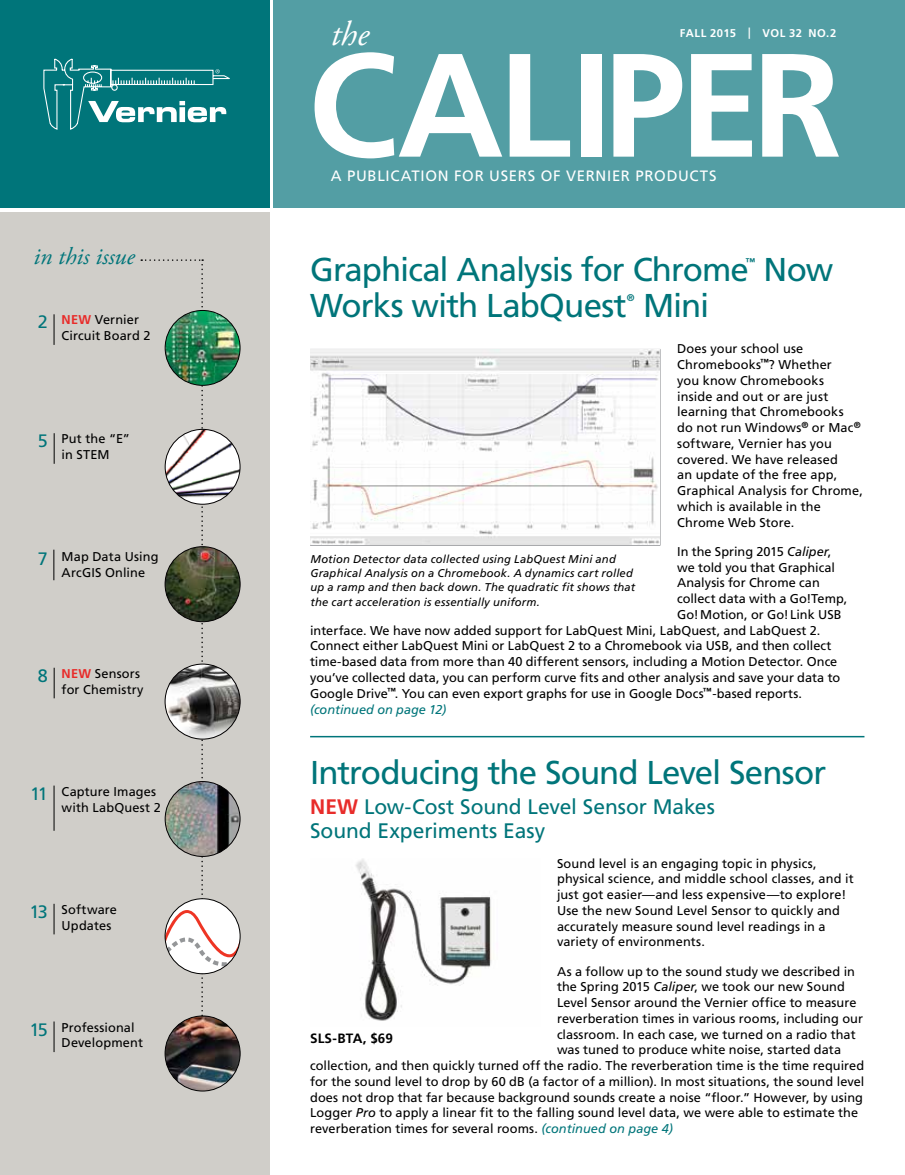
<style>
.page{position:relative;width:905px;height:1175px;background:#fff}
.page>*{position:absolute;margin:0;border:0;box-sizing:border-box;transform-origin:0 0}
.t1{font:700 147px "Frutiger LT Std";letter-spacing:-.04em;color:#fff}
.t2{font:italic 34.5px "Adobe Garamond Pro";color:#fff}
.t3{font:33px "Frutiger LT Std";letter-spacing:-.03em;color:#00757a}
.t4{font:italic 24px "Adobe Garamond Pro";color:#00757a}
.t5{font:21px/24px "Frutiger LT Std";color:#00757a}
.t6{font:18px "Frutiger LT Std";color:#00757a}
.t7{font:15px "Frutiger LT Std";letter-spacing:.045em;color:#fff}
.t8{font:700 13.5px "Frutiger LT Std";letter-spacing:.005em;color:#000}
.t9{font:12.75px/15.8px "Frutiger LT Std";letter-spacing:.005em;color:#000}
.t10{font:italic 12.75px "Frutiger LT Std";letter-spacing:-.005em;color:#00757a}
.t11{font:italic 11.25px/14.2px "Frutiger LT Std";letter-spacing:.015em;color:#000}
.t12{font:700 11.25px "Frutiger LT Std";letter-spacing:.045em;color:#fff}
.t13{font:700 9.75px "Frutiger LT Std";color:#00757a}
.s1{font-weight:700;color:#e82c2a}
.s2{font-style:italic}
.s3{font-style:italic;color:#00757a}
</style>
<div class="page">
<div style="left:0;top:0;width:269px;height:208px;background:#00757a"></div>
<svg style="left:43px;top:58px;width:187px;height:72px"></svg>
<div style="left:273px;top:0;width:631px;height:208px;background:#539ea4"></div>
<div style="left:0;top:212px;width:269px;height:962px;background:#d0cec9"></div>
<img style="left:165px;top:1016px;width:75px;height:75px;border-radius:38px">
<svg style="left:141px;top:259px;width:99px;height:805px"></svg>
<div style="left:165px;top:898px;width:75px;height:76px;border:1px solid #000;border-radius:50%"></div>
<img style="left:165px;top:781px;width:75px;height:75px;border-radius:37px">
<div style="left:165px;top:781px;width:75px;height:75px;border:1px solid #000;border-radius:50%"></div>
<img style="left:165px;top:429px;width:75px;height:75px;border-radius:37px">
<div style="left:165px;top:429px;width:75px;height:75px;border:1px solid #000;border-radius:50%"></div>
<hr style="left:54px;top:785px;width:1px;height:45px;background:#000">
<hr style="left:54px;top:903px;width:1px;height:31px;background:#000">
<hr style="left:54px;top:1021px;width:1px;height:31px;background:#000">
<hr style="left:54px;top:667px;width:1px;height:31px;background:#000">
<hr style="left:53px;top:549px;width:1px;height:31px;background:#000">
<hr style="left:54px;top:314px;width:1px;height:31px;background:#000">
<hr style="left:54px;top:433px;width:1px;height:31px;background:#000">
<img style="left:165px;top:310px;width:75px;height:75px;border-radius:37px">
<div style="left:165px;top:310px;width:75px;height:76px;border:1px solid #000;border-radius:50%"></div>
<img style="left:165px;top:664px;width:75px;height:75px;border-radius:37px">
<div style="left:165px;top:664px;width:75px;height:75px;border:1px solid #000;border-radius:50%"></div>
<hr style="left:310px;top:349px;width:350px;height:1px;background:#939598">
<hr style="left:310px;top:350px;width:1px;height:195px;background:#939598">
<hr style="left:659px;top:350px;width:1px;height:195px;background:#939598">
<hr style="left:310px;top:545px;width:350px;height:1px;background:#939598">
<img style="left:311px;top:350px;width:348px;height:195px">
<img style="left:355px;top:859px;width:137px;height:162px">
<hr style="left:310px;top:736px;width:554px;height:1px;background:#00757a">
<h3 class="t4" style="left:33px;top:242px;width:103px">in this issue</h3>
<h3 class="t6" style="left:38px;top:311px;width:12px">2</h3>
<p class="t9" style="left:62px;top:312px;width:90px"><span class="s1">NEW</span> Vernier<br>Circuit Board 2</p>
<h3 class="t6" style="left:38px;top:430px;width:12px">5</h3>
<p class="t9" style="left:62px;top:431px;width:70px">Put the “E” in STEM</p>
<h3 class="t6" style="left:38px;top:548px;width:12px">7</h3>
<p class="t9" style="left:62px;top:548px;width:98px">Map Data Using<br>ArcGIS Online</p>
<h3 class="t6" style="left:38px;top:665px;width:12px">8</h3>
<p class="t9" style="left:62px;top:666px;width:83px"><span class="s1">NEW</span> Sensors for Chemistry</p>
<h3 class="t6" style="left:30px;top:783px;width:19px">11</h3>
<p class="t9" style="left:62px;top:784px;width:101px">Capture Images with LabQuest 2</p>
<h3 class="t6" style="left:30px;top:901px;width:20px">13</h3>
<p class="t9" style="left:62px;top:901px;width:57px">Software<br>Updates</p>
<h3 class="t6" style="left:29px;top:1018px;width:20px">15</h3>
<p class="t9" style="left:62px;top:1019px;width:83px">Professional<br>Development</p>
<h2 class="t2" style="left:331px;top:13px;width:40px">the</h2>
<p class="t12" style="left:680px;top:27px;width:158px">FALL 2015 | VOL 32 NO.2</p>
<h1 class="t1" style="left:307px;top:19px;width:535px">CALIPER</h1>
<p class="t7" style="left:331px;top:167px;width:387px">A PUBLICATION FOR USERS OF VERNIER PRODUCTS</p>
<h3 class="t3" style="left:310px;top:250px;width:524px">Graphical Analysis for Chrome Now</h3>
<p class="t13" style="left:745px;top:256px;width:11px">™</p>
<h3 class="t3" style="left:310px;top:286px;width:318px">Works with LabQuest</h3>
<p class="t13" style="left:627px;top:292px;width:9px">®</p>
<h3 class="t3" style="left:643px;top:286px;width:68px">Mini</h3>
<p class="t9" style="left:677px;top:341px;width:187px">Does your school use<br>Chromebooks<sup>™</sup>? Whether<br>you know Chromebooks<br>inside and out or are just learning that Chromebooks<br>do not run Windows<sup>®</sup> or Mac<sup>® </sup>software, Vernier has you covered. We have released<br>an update of the free app,<br>Graphical Analysis for Chrome, which is available in the<br>Chrome Web Store.</p>
<p class="t9" style="left:677px;top:543px;width:156px">In the Spring 2015 <span class="s2">Caliper</span>,</p>
<p class="t9" style="left:677px;top:559px;width:159px">we told you that Graphical</p>
<p class="t9" style="left:677px;top:575px;width:144px">Analysis for Chrome can</p>
<p class="t9" style="left:677px;top:591px;width:172px">collect data with a Go!Temp,</p>
<p class="t9" style="left:677px;top:606px;width:166px">Go!Motion, or Go!Link USB</p>
<p class="t9" style="left:310px;top:622px;width:512px">interface. We have now added support for LabQuest Mini, LabQuest, and LabQuest 2.</p>
<p class="t9" style="left:310px;top:638px;width:523px">Connect either LabQuest Mini or LabQuest 2 to a Chromebook via USB, and then collect</p>
<p class="t9" style="left:310px;top:654px;width:528px">time-based data from more than 40 different sensors, including a Motion Detector. Once</p>
<p class="t9" style="left:310px;top:669px;width:531px">you’ve collected data, you can perform curve fits and other analysis and save your data to</p>
<p class="t9" style="left:310px;top:685px;width:493px">Google Drive<sup>™</sup>. You can even export graphs for use in Google Docs<sup>™</sup>-based reports.</p>
<p class="t10" style="left:310px;top:701px;width:138px">(continued on page 12)</p>
<p class="t11" style="left:310px;top:552px;width:326px">Motion Detector data collected using LabQuest Mini and Graphical Analysis on a Chromebook. A dynamics cart rolled up a ramp and then back down. The quadratic fit shows that the cart acceleration is essentially uniform.</p>
<h3 class="t3" style="left:310px;top:752px;width:517px">Introducing the Sound Level Sensor</h3>
<h3 class="t5" style="left:310px;top:795px;width:406px"><span class="s1">NEW</span> Low-Cost Sound Level Sensor Makes<br>Sound Experiments Easy</h3>
<p class="t9" style="left:557px;top:855px;width:298px">Sound level is an engaging topic in physics, physical science, and middle school classes, and it just got easier—and less expensive—to explore!<br>Use the new Sound Level Sensor to quickly and accurately measure sound level readings in a variety of environments.</p>
<p class="t9" style="left:557px;top:963px;width:299px">As a follow up to the sound study we described in</p>
<p class="t9" style="left:557px;top:979px;width:289px">the Spring 2015 <span class="s2">Caliper</span>, we took our new Sound</p>
<p class="t9" style="left:557px;top:994px;width:301px">Level Sensor around the Vernier office to measure</p>
<p class="t9" style="left:557px;top:1010px;width:307px">reverberation times in various rooms, including our</p>
<p class="t9" style="left:557px;top:1026px;width:300px">classroom. In each case, we turned on a radio that</p>
<p class="t9" style="left:557px;top:1042px;width:285px">was tuned to produce white noise, started data</p>
<p class="t9" style="left:310px;top:1057px;width:555px">collection, and then quickly turned off the radio. The reverberation time is the time required</p>
<p class="t9" style="left:310px;top:1073px;width:556px">for the sound level to drop by 60 dB (a factor of a million). In most situations, the sound level</p>
<p class="t9" style="left:310px;top:1089px;width:554px">does not drop that far because background sounds create a noise “floor.” However, by using</p>
<p class="t9" style="left:310px;top:1105px;width:549px">Logger <span class="s2">Pro</span> to apply a linear fit to the falling sound level data, we were able to estimate the</p>
<p class="t9" style="left:310px;top:1120px;width:364px">reverberation times for several rooms. <span class="s3">(continued on page 4)</span></p>
<p class="t8" style="left:310px;top:1030px;width:84px">SLS-BTA, $69</p>
</div>
